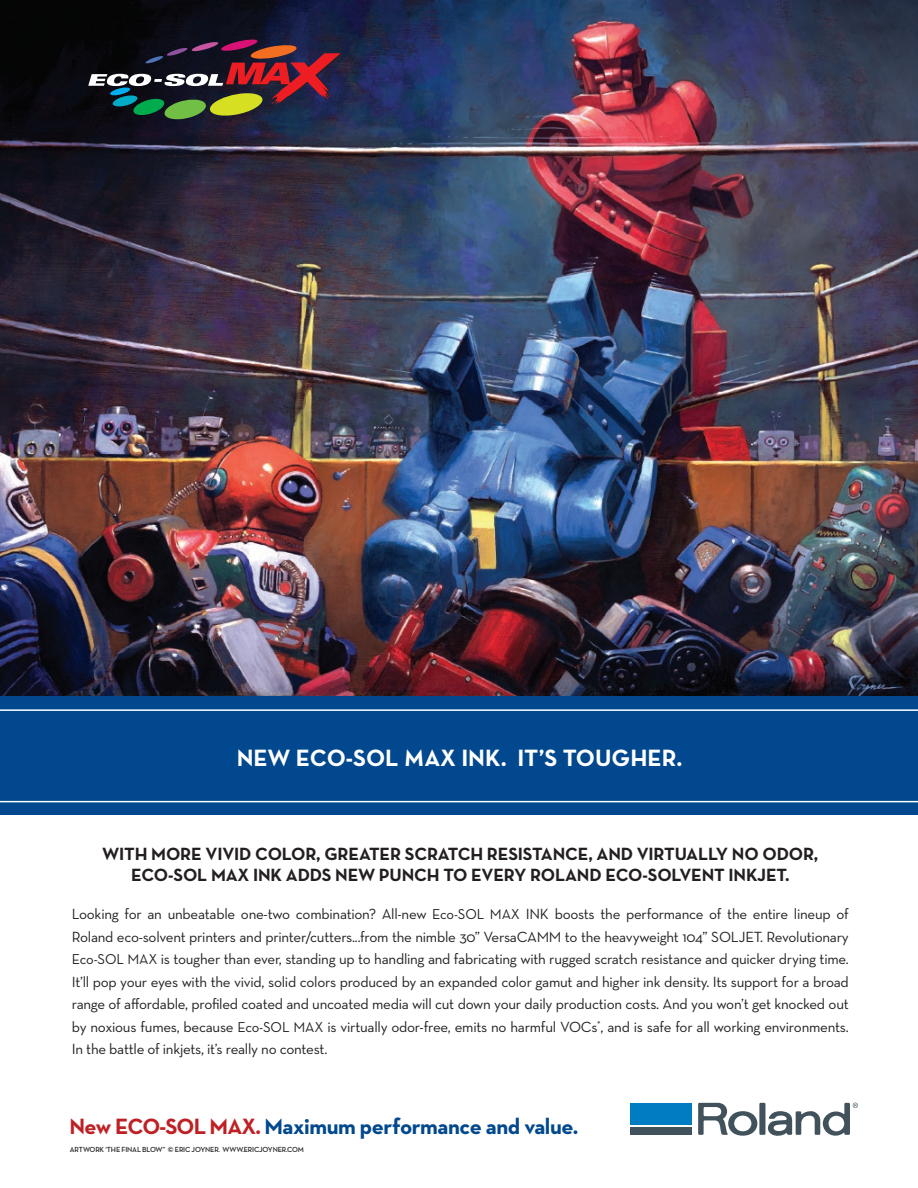
<style>
.page{position:relative;width:918px;height:1188px;background:#fff}
.page>*{position:absolute;margin:0;border:0;box-sizing:border-box;transform-origin:0 0}
.t1{font:24px "Neutra Text Bold Alt";color:#fff}
.t2{font:700 22.5px "Neutra Text";letter-spacing:-.02em;color:#01488e}
.t3{font:700 18px/21.6px "Neutra Text";letter-spacing:-.01em;color:#231f20;text-align:center}
.t4{font:15px/22.5px "Neutra Text";letter-spacing:-.02em;color:#231f20;text-align:justify}
.t5{font:7.5px "Neutra Text TF Demi Alt";letter-spacing:-.02em;color:#231f20}
.s1{font-size:14.55px}
.s2{color:#be2024}
.s3{color:#c11f30}
</style>
<div class="page">
<img style="left:0;top:0;width:918px;height:696px">
<div style="left:759px;top:1102px;width:6px;height:32px;background:#41525c"></div>
<svg style="left:698px;top:1102px;width:59px;height:33px"></svg>
<div style="left:631px;top:1127px;width:61px;height:7px;background:#41525c"></div>
<div style="left:631px;top:1102px;width:61px;height:22px;background:#007cc2"></div>
<svg style="left:768px;top:1102px;width:90px;height:34px"></svg>
<svg style="left:88px;top:39px;width:253px;height:82px;background:#443436"></svg>
<div style="left:0;top:696px;width:918px;height:119px;background:#01488e"></div>
<hr style="left:0;top:709px;width:918px;height:2px;background:#fff">
<hr style="left:0;top:801px;width:918px;height:1px;background:#fff">
<h1 class="t1" style="left:237px;top:742px;width:447px">NEW ECO-SOL MAX INK. IT’S TOUGHER.</h1>
<p class="t3" style="left:102px;top:842px;width:717px">WITH MORE VIVID COLOR, GREATER SCRATCH RESISTANCE, AND VIRTUALLY NO ODOR,<br>ECO-SOL MAX INK ADDS NEW PUNCH TO EVERY ROLAND ECO-SOLVENT INKJET.</p>
<p class="t4" style="left:72px;top:902px;width:778px">Looking for an unbeatable one-two combination? All-new <span class="s1">Eco-SOL MAX</span> INK boosts the performance of the entire lineup of Roland eco-solvent printers and printer/cutters...from the nimble 30” VersaCAMM to the heavyweight 104” SOLJET. Revolutionary <span class="s1">Eco-SOL MAX</span> is tougher than ever, standing up to handling and fabricating with rugged scratch resistance and quicker drying time.<br>It’ll pop your eyes with the vivid, solid colors produced by an expanded color gamut and higher ink density. Its support for a broad range of affordable, profiled coated and uncoated media will cut down your daily production costs. And you won’t get knocked out by noxious fumes, because <span class="s1">Eco-SOL MAX</span> is virtually odor-free, emits no harmful VOCs<sup>*</sup>, and is safe for all working environments.<br>In the battle of inkjets, it’s really no contest.</p>
<h2 class="t2" style="left:69px;top:1112px;width:510px"><span class="s2">New ECO-SOL MAX</span><span class="s3">.</span> Maximum performance and value.</h2>
<p class="t5" style="left:70px;top:1144px;width:236px">ARTWORK ‘THE FINAL BLOW” © ERIC JOYNER. WWW.ERICJOYNER.COM</p>
</div>
